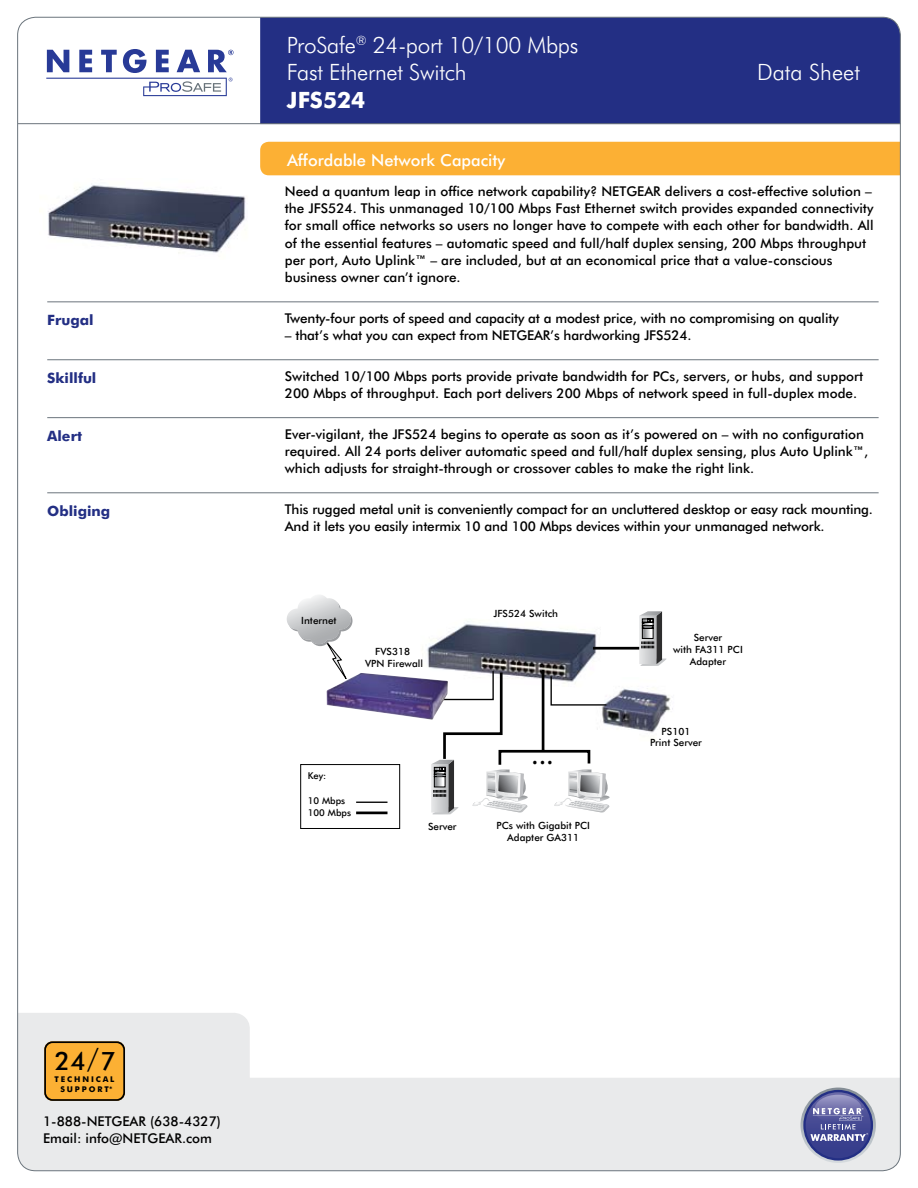
<style>
.page{position:relative;width:918px;height:1188px;background:#fff}
.page>*{position:absolute;margin:0;border:0;box-sizing:border-box;transform-origin:0 0}
.t1{font:28.35px "Myriad";color:#000}
.t2{font:500 25.35px "Futura BT";color:#000}
.t3{font:300 22.5px/27px "Futura BT";letter-spacing:-.01em;color:#fff}
.t4{font:700 22.5px "Futura BT";color:#fff}
.t5{font:500 16.5px "Futura BT";color:#fff}
.t6{font:700 14.25px "Futura BT";color:#232f84}
.t7{font:500 13.5px/17.2px "Futura BT";color:#000}
.t8{font:500 9.9px/12px "Futura BT";color:#000;text-align:center}
.t9{font:500 9.45px/12.1px "Futura BT";color:#000}
.t10{font:700 7.95px/9.8px "Futura BT";letter-spacing:.235em;color:#000;text-align:center}
.t11{font:300 5.7px "Futura BT";color:#fff}
.s1{font-weight:300;font-size:28.95px}
.s2{font-weight:500}
</style>
<div class="page">
<div style="left:260px;top:17px;width:640px;height:106px;background:#232f84"></div>
<svg style="left:46px;top:49px;width:188px;height:47px"></svg>
<div style="left:18px;top:1078px;width:883px;height:93px;background:#e9eaeb"></div>
<svg style="left:19px;top:1013px;width:231px;height:128px;background:#e6dccb"></svg>
<div style="left:260px;top:142px;width:639px;height:33px;background:#fcb034"></div>
<hr style="left:47px;top:301px;width:832px;height:1px;background:#6b747c">
<hr style="left:47px;top:359px;width:832px;height:1px;background:#6b747c">
<hr style="left:47px;top:417px;width:832px;height:1px;background:#6b747c">
<hr style="left:47px;top:492px;width:832px;height:1px;background:#6b747c">
<svg style="left:800px;top:1088px;width:76px;height:75px"></svg>
<svg style="left:803px;top:1090px;width:70px;height:71px"></svg>
<svg style="left:806px;top:1092px;width:65px;height:66px"></svg>
<svg style="left:810px;top:1095px;width:56px;height:46px;background:#787ab0"></svg>
<img style="left:48px;top:184px;width:198px;height:69px">
<img style="left:427px;top:621px;width:174px;height:47px">
<img style="left:611px;top:688px;width:62px;height:45px">
<hr style="left:593px;top:647px;width:50px;height:3px;background:#000">
<svg style="left:639px;top:611px;width:28px;height:55px"></svg>
<hr style="left:356px;top:812px;width:32px;height:2px;background:#000">
<hr style="left:356px;top:802px;width:32px;height:1px;background:#000">
<div style="left:300px;top:764px;width:100px;height:65px;border:1px solid #000"></div>
<svg style="left:431px;top:667px;width:180px;height:147px"></svg>
<svg style="left:287px;top:595px;width:66px;height:78px"></svg>
<img style="left:327px;top:673px;width:121px;height:47px">
<hr style="left:18px;top:123px;width:882px;height:1px;background:#6b747c">
<h3 class="t3" style="left:287px;top:31px;width:293px">ProSafe<sup>®</sup> 24-port 10/100 Mbps<br>Fast Ethernet Switch</h3>
<h3 class="t4" style="left:287px;top:86px;width:80px">JFS524</h3>
<h3 class="t3" style="left:757px;top:58px;width:104px">Data Sheet</h3>
<p class="t5" style="left:287px;top:150px;width:220px">Affordable Network Capacity</p>
<p class="t7" style="left:285px;top:182px;width:590px">Need a quantum leap in office network capability? NETGEAR delivers a cost-effective solution – the JFS524. This unmanaged 10/100 Mbps Fast Ethernet switch provides expanded connectivity for small office networks so users no longer have to compete with each other for bandwidth. All of the essential features – automatic speed and full/half duplex sensing, 200 Mbps throughput per port, Auto Uplink™ – are included, but at an economical price that a value-conscious business owner can’t ignore.</p>
<p class="t6" style="left:47px;top:311px;width:48px">Frugal</p>
<p class="t7" style="left:285px;top:309px;width:555px">Twenty-four ports of speed and capacity at a modest price, with no compromising on quality</p>
<p class="t7" style="left:285px;top:326px;width:408px">– that’s what you can expect from NETGEAR’s hardworking JFS524.</p>
<p class="t6" style="left:47px;top:369px;width:51px">Skillful</p>
<p class="t7" style="left:285px;top:367px;width:580px">Switched 10/100 Mbps ports provide private bandwidth for PCs, servers, or hubs, and support<br>200 Mbps of throughput. Each port delivers 200 Mbps of network speed in full-duplex mode.</p>
<p class="t6" style="left:47px;top:427px;width:36px">Alert</p>
<p class="t7" style="left:285px;top:425px;width:585px">Ever-vigilant, the JFS524 begins to operate as soon as it’s powered on – with no configuration required. All 24 ports deliver automatic speed and full/half duplex sensing, plus Auto Uplink™, which adjusts for straight-through or crossover cables to make the right link.</p>
<p class="t6" style="left:47px;top:502px;width:65px">Obliging</p>
<p class="t7" style="left:285px;top:500px;width:589px">This rugged metal unit is conveniently compact for an uncluttered desktop or easy rack mounting.<br>And it lets you easily intermix 10 and 100 Mbps devices within your unmanaged network.</p>
<h2 class="t2" style="left:55px;top:1045px;width:63px">24<span class="s1">/</span>7</h2>
<p class="t10" style="left:55px;top:1074px;width:61px">TECHNICAL<br>SUPPORT<span class="s2">*</span></p>
<p class="t7" style="left:43px;top:1112px;width:179px">1-888-NETGEAR (638-4327)<br>Email: info@NETGEAR.com</p>
<p class="t8" style="left:301px;top:614px;width:37px">Internet</p>
<p class="t8" style="left:365px;top:646px;width:60px">FVS318<br>VPN Firewall</p>
<p class="t8" style="left:493px;top:608px;width:66px">JFS524 Switch</p>
<p class="t9" style="left:308px;top:770px;width:20px">Key:</p>
<p class="t9" style="left:308px;top:794px;width:45px">10 Mbps<br>100 Mbps</p>
<p class="t8" style="left:428px;top:820px;width:30px">Server</p>
<h1 class="t1" style="left:532px;top:741px;width:22px">...</h1>
<p class="t8" style="left:496px;top:819px;width:95px">PCs with Gigabit PCI<br>Adapter GA311</p>
<p class="t8" style="left:673px;top:631px;width:71px">Server<br>with FA311 PCI<br>Adapter</p>
<p class="t8" style="left:650px;top:725px;width:53px">PS101<br>Print Server</p>
<p class="t11" style="left:866px;top:1132px;width:4px">*</p>
</div>
